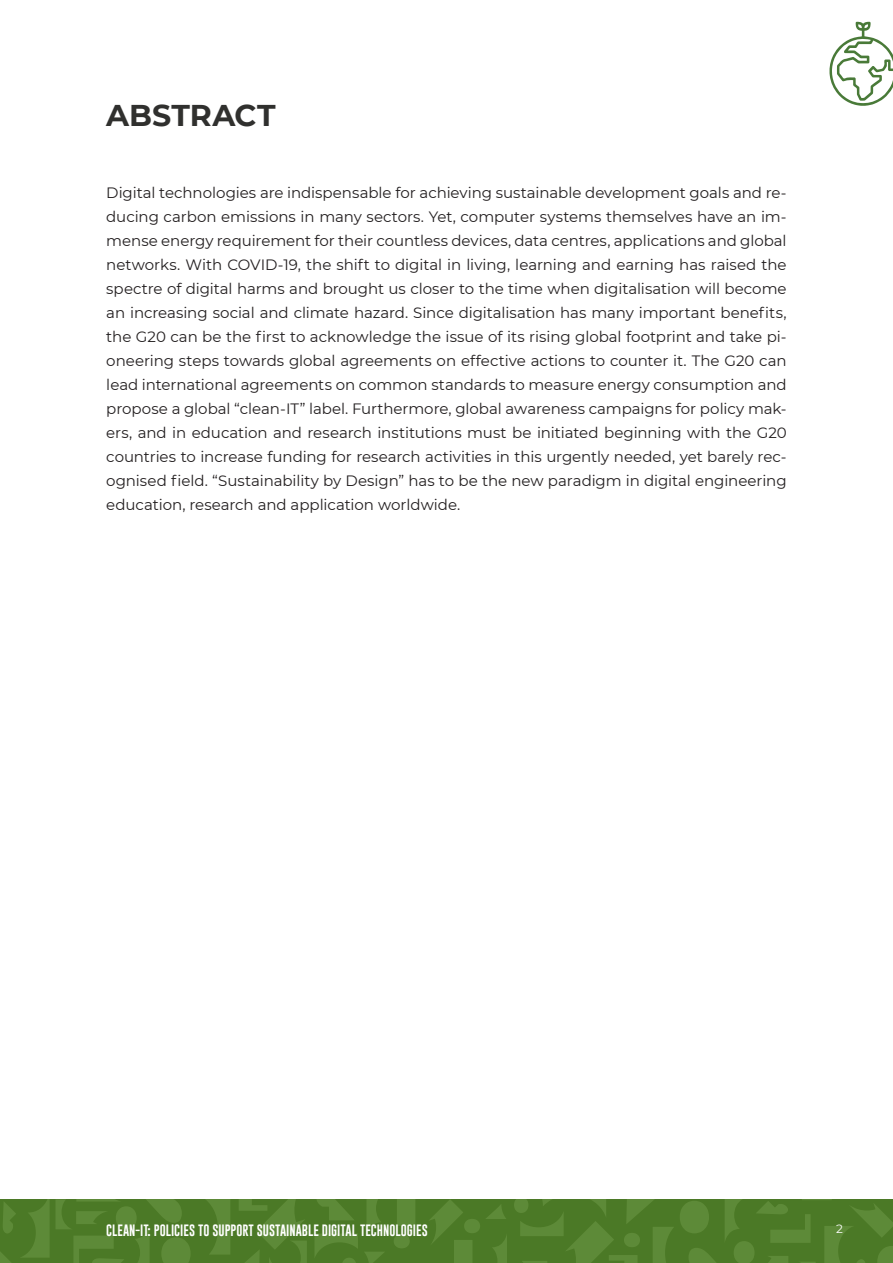
<style>
.page{position:relative;width:893px;height:1263px;background:#fff}
.page>*{position:absolute;margin:0;border:0;box-sizing:border-box;transform-origin:0 0}
.titolo_capitolo{font:700 30px "Montserrat";color:#30302e}
.normale{font:15px/24px "Montserrat";letter-spacing:-.005em;color:#231f20;text-align:justify}
.t1{font:12px "Gobold";color:#fff}
.t2{font:12px "Montserrat";color:#fff}
</style>
<div class="page">
<div style="left:0;top:1199px;width:893px;height:64px;background:#4b7926"></div>
<svg style="left:514px;top:1199px;width:379px;height:64px"></svg>
<svg style="left:430px;top:1200px;width:77px;height:63px"></svg>
<svg style="left:0;top:1199px;width:415px;height:64px"></svg>
<svg style="left:829px;top:22px;width:64px;height:84px"></svg>
<p class="titolo_capitolo" style="left:106px;top:94px;width:171px">ABSTRACT</p>
<p class="normale" style="left:106px;top:180px;width:682px">Digital technologies are indispensable for achieving sustainable development goals and re&shy;ducing carbon emissions in many sectors. Yet, computer systems themselves have an im&shy;mense energy requirement for their countless devices, data centres, applications and global networks. With COVID-19, the shift to digital in living, learning and earning has raised the spectre of digital harms and brought us closer to the time when digitalisation will become an increasing social and climate hazard. Since digitalisation has many important benefits, the G20 can be the first to acknowledge the issue of its rising global footprint and take pi&shy;oneering steps towards global agreements on effective actions to counter it. The G20 can lead international agreements on common standards to measure energy consumption and propose a global “clean-IT” label. Furthermore, global awareness campaigns for policy mak&shy;ers, and in education and research institutions must be initiated beginning with the G20 countries to increase funding for research activities in this urgently needed, yet barely rec&shy;ognised field. “Sustainability by Design” has to be the new paradigm in digital engineering education, research and application worldwide.</p>
<p class="t1" style="left:106px;top:1223px;width:323px">CLEAN-IT: POLICIES TO SUPPORT SUSTAINABLE DIGITAL TECHNOLOGIES</p>
<p class="t2" style="left:836px;top:1221px;width:8px">2</p>
</div>
